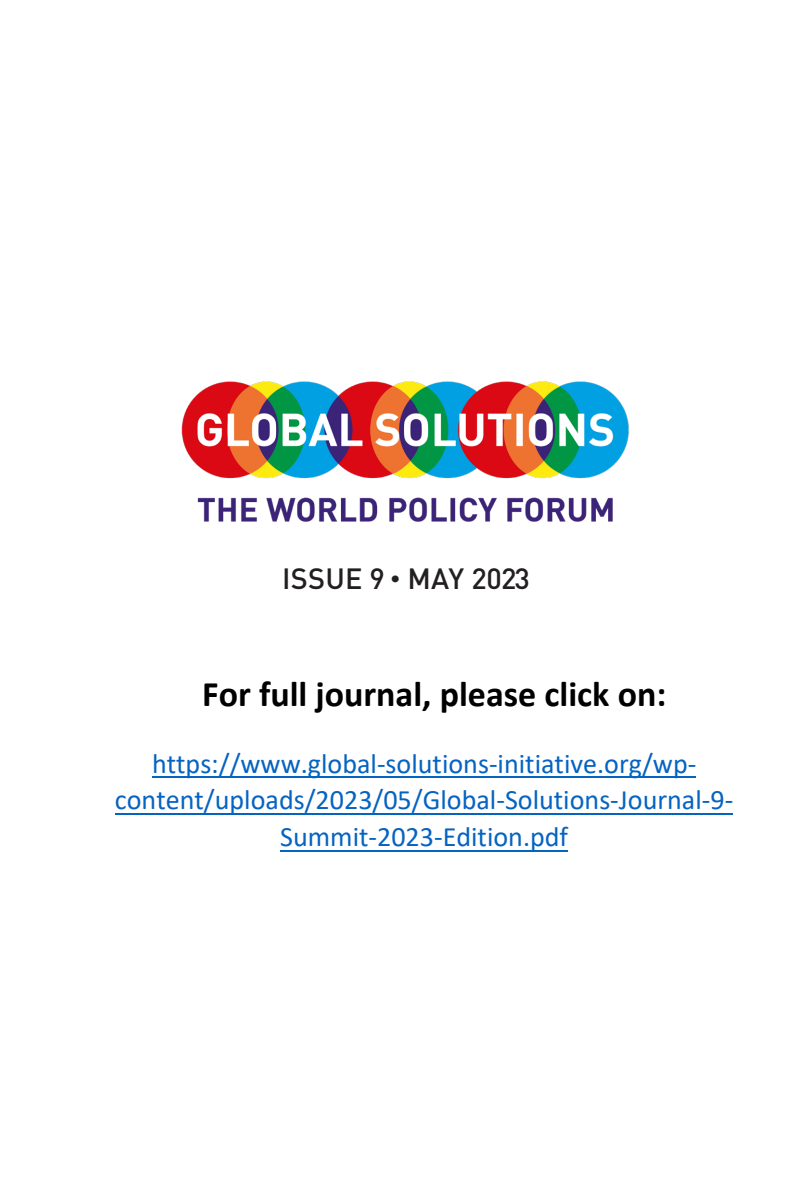
<style>
.page{position:relative;width:805px;height:1191px;background:#fff}
.page>*{position:absolute;margin:0;border:0;box-sizing:border-box;transform-origin:0 0}
.t1{font:700 36px "Calibri";color:#000}
.t2{font:500 29px "DIN Pro";letter-spacing:.005em;color:#231f20}
.t3{font:28px/36.8px "Calibri";color:#0563c1;text-align:center}
.s1{font-weight:400;font-size:21.2px}
</style>
<div class="page">
<img style="left:181px;top:381px;width:448px;height:141px">
<hr style="left:280px;top:850px;width:288px;height:1px;background:#0563c1">
<hr style="left:115px;top:813px;width:618px;height:2px;background:#0563c1">
<hr style="left:152px;top:776px;width:544px;height:2px;background:#0563c1">
<p class="t2" style="left:282px;top:555px;width:249px">ISSUE 9 <span class="s1">∙</span> MAY 2023</p>
<p class="t1" style="left:202px;top:679px;width:466px">For full journal, please click on:</p>
<p class="t3" style="left:115px;top:747px;width:620px">https://www.global-solutions-initiative.org/wp&shy;content/uploads/2023/05/Global-Solutions-Journal-9-<br>Summit-2023-Edition.pdf</p>
</div>
